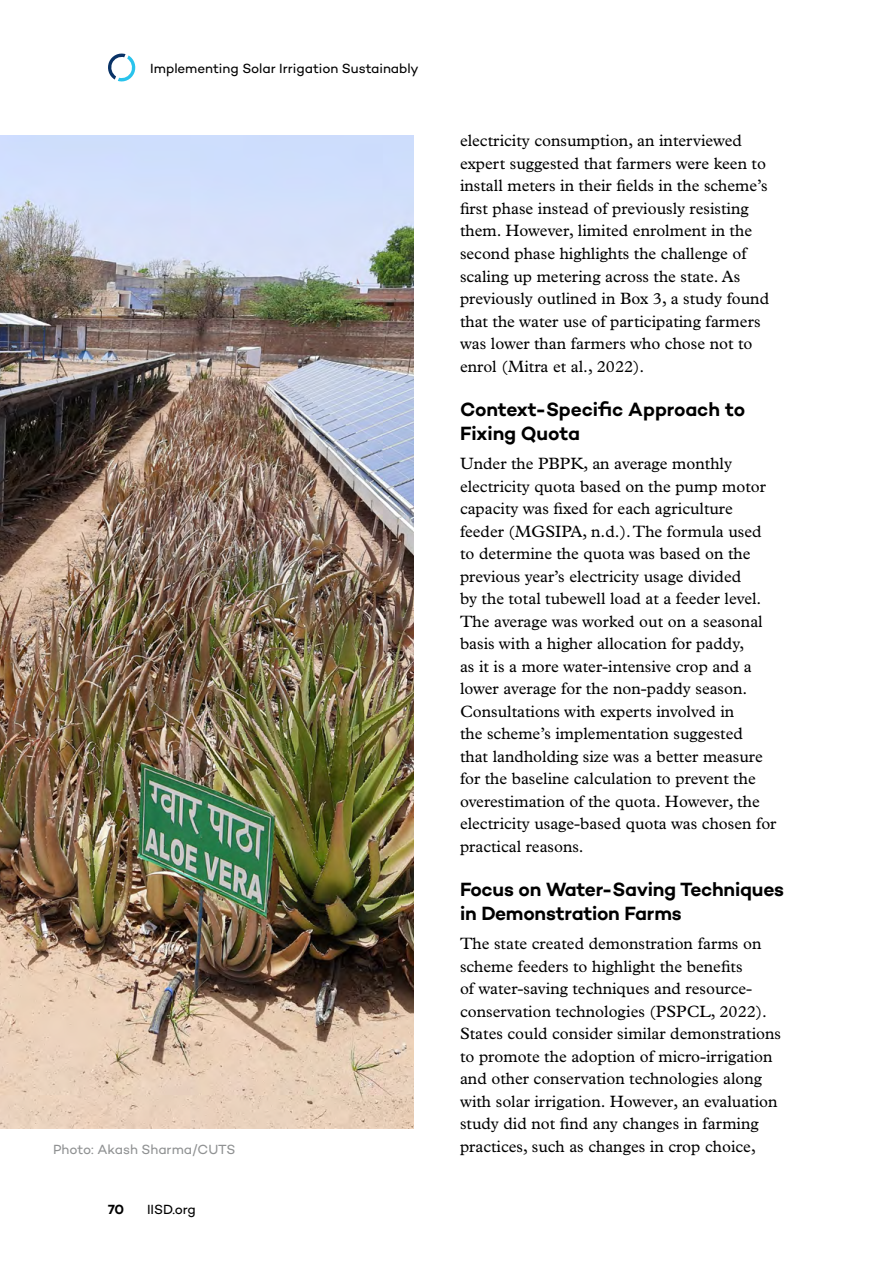
<style>
.page{position:relative;width:893px;height:1263px;background:#fff}
.page>*{position:absolute;margin:0;border:0;box-sizing:border-box;transform-origin:0 0}
.t1{font:600 19.5px/24px "Campton";letter-spacing:-.01em;color:#000}
.t2{font:16.5px/22.5px "Plantin MT Pro";color:#000}
.t3{font:13.5px "Campton";letter-spacing:-.005em;color:#000}
.Table_source{font:13.5px "Campton";letter-spacing:-.005em;color:#909293}
.t4{font:600 13.5px "Campton";color:#000}
</style>
<div class="page">
<svg style="left:108px;top:53px;width:28px;height:29px"></svg>
<img style="left:0;top:135px;width:413px;height:993px">
<p class="t3" style="left:150px;top:60px;width:270px">Implementing Solar Irrigation Sustainably</p>
<p class="t2" style="left:460px;top:130px;width:311px">electricity consumption, an interviewed expert suggested that farmers were keen to install meters in their fields in the scheme’s first phase instead of previously resisting them. However, limited enrolment in the second phase highlights the challenge of scaling up metering across the state. As previously outlined in Box 3, a study found that the water use of participating farmers was lower than farmers who chose not to enrol (Mitra et al., 2022).</p>
<h4 class="t1" style="left:460px;top:397px;width:287px">Context-Specific Approach to<br>Fixing Quota</h4>
<p class="t2" style="left:460px;top:452px;width:318px">Under the PBPK, an average monthly electricity quota based on the pump motor capacity was fixed for each agriculture feeder (MGSIPA, n.d.). The formula used to determine the quota was based on the previous year’s electricity usage divided<br>by the total tubewell load at a feeder level.<br>The average was worked out on a seasonal basis with a higher allocation for paddy,<br>as it is a more water-intensive crop and a lower average for the non-paddy season.<br>Consultations with experts involved in<br>the scheme’s implementation suggested<br>that landholding size was a better measure for the baseline calculation to prevent the overestimation of the quota. However, the electricity usage-based quota was chosen for practical reasons.</p>
<h4 class="t1" style="left:460px;top:877px;width:326px">Focus on Water-Saving Techniques in Demonstration Farms</h4>
<p class="t2" style="left:460px;top:932px;width:323px">The state created demonstration farms on scheme feeders to highlight the benefits<br>of water-saving techniques and resource&shy;conservation technologies (PSPCL, 2022).<br>States could consider similar demonstrations to promote the adoption of micro-irrigation and other conservation technologies along with solar irrigation. However, an evaluation study did not find any changes in farming</p>
<p class="Table_source" style="left:53px;top:1141px;width:184px">Photo: Akash Sharma/CUTS</p>
<p class="t2" style="left:460px;top:1135px;width:297px">practices, such as changes in crop choice,</p>
<p class="t4" style="left:108px;top:1201px;width:18px">70</p>
<p class="t3" style="left:147px;top:1201px;width:50px">IISD.org</p>
</div>
